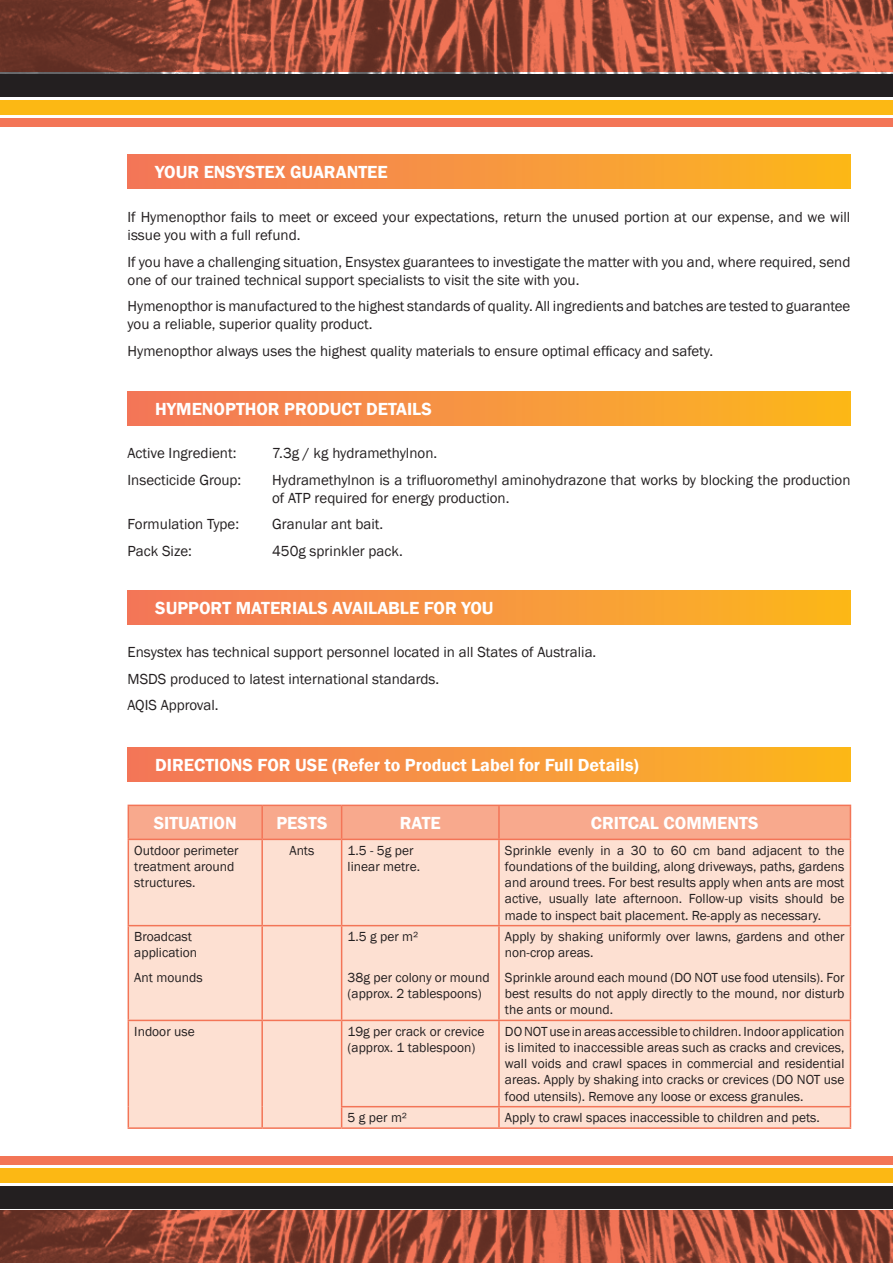
<style>
.page{position:relative;width:893px;height:1263px;background:#fff}
.page>*{position:absolute;margin:0;border:0;box-sizing:border-box;transform-origin:0 0}
.t1{font:600 18px "Franklin Gothic";color:#fff}
.t2{font:15px/18px "Franklin Gothic";color:#231f20}
.t3{font:13.5px/16.2px "Franklin Gothic";color:#231f20}
</style>
<div class="page">
<img style="left:0;top:0;width:893px;height:73px">
<img style="left:0;top:1211px;width:893px;height:52px">
<div style="left:0;top:1168px;width:893px;height:15px;background:#fcb814"></div>
<div style="left:0;top:1157px;width:893px;height:8px;background:#f37557"></div>
<div style="left:0;top:1186px;width:893px;height:22px;background:#231f20"></div>
<div style="left:0;top:100px;width:893px;height:15px;background:#fcb814"></div>
<div style="left:0;top:118px;width:893px;height:8px;background:#f37557"></div>
<div style="left:0;top:75px;width:893px;height:22px;background:#231f20"></div>
<div style="left:128px;top:391px;width:722px;height:34px;background:linear-gradient(to right,#f3765d,#fcb71e)"></div>
<div style="left:128px;top:154px;width:722px;height:34px;background:linear-gradient(to right,#f3765d,#fcb71e)"></div>
<div style="left:128px;top:590px;width:722px;height:34px;background:linear-gradient(to right,#f3765d,#fcb71e)"></div>
<div style="left:128px;top:747px;width:722px;height:34px;background:linear-gradient(to right,#f3765d,#fcb71e)"></div>
<div style="left:129px;top:806px;width:721px;height:33px;background:#f8a98d"></div>
<div style="left:129px;top:840px;width:721px;height:287px;background:#fde0d2"></div>
<hr style="left:128px;top:806px;width:1px;height:33px;background:#f37557">
<hr style="left:128px;top:805px;width:134px;height:1px;background:#f37557">
<hr style="left:261px;top:806px;width:2px;height:33px;background:#f37557">
<hr style="left:262px;top:805px;width:80px;height:1px;background:#f37557">
<hr style="left:342px;top:805px;width:157px;height:1px;background:#f37557">
<hr style="left:499px;top:805px;width:352px;height:1px;background:#f37557">
<hr style="left:341px;top:806px;width:1px;height:33px;background:#f37557">
<hr style="left:498px;top:806px;width:2px;height:33px;background:#f37557">
<hr style="left:850px;top:806px;width:1px;height:33px;background:#f37557">
<hr style="left:128px;top:840px;width:1px;height:85px;background:#f37557">
<hr style="left:128px;top:839px;width:134px;height:1px;background:#f37557">
<hr style="left:261px;top:840px;width:2px;height:85px;background:#f37557">
<hr style="left:262px;top:839px;width:80px;height:1px;background:#f37557">
<hr style="left:342px;top:839px;width:157px;height:1px;background:#f37557">
<hr style="left:499px;top:839px;width:352px;height:1px;background:#f37557">
<hr style="left:341px;top:840px;width:1px;height:85px;background:#f37557">
<hr style="left:498px;top:840px;width:2px;height:85px;background:#f37557">
<hr style="left:850px;top:840px;width:1px;height:85px;background:#f37557">
<hr style="left:128px;top:926px;width:1px;height:94px;background:#f37557">
<hr style="left:128px;top:1021px;width:1px;height:86px;background:#f37557">
<svg style="left:128px;top:1107px;width:1px;height:20px"></svg>
<hr style="left:128px;top:925px;width:134px;height:1px;background:#f37557">
<hr style="left:128px;top:1020px;width:134px;height:1px;background:#f37557">
<hr style="left:128px;top:1127px;width:134px;height:2px;background:#f37557">
<hr style="left:261px;top:926px;width:2px;height:94px;background:#f37557">
<hr style="left:261px;top:1021px;width:2px;height:86px;background:#f37557">
<hr style="left:261px;top:1107px;width:2px;height:20px;background:#f37557">
<hr style="left:262px;top:925px;width:80px;height:1px;background:#f37557">
<hr style="left:342px;top:925px;width:157px;height:1px;background:#f37557">
<hr style="left:499px;top:925px;width:352px;height:1px;background:#f37557">
<hr style="left:341px;top:926px;width:1px;height:94px;background:#f37557">
<hr style="left:498px;top:926px;width:2px;height:94px;background:#f37557">
<hr style="left:850px;top:926px;width:1px;height:94px;background:#f37557">
<hr style="left:341px;top:1021px;width:1px;height:85px;background:#f37557">
<hr style="left:498px;top:1021px;width:2px;height:85px;background:#f37557">
<hr style="left:850px;top:1021px;width:1px;height:85px;background:#f37557">
<svg style="left:341px;top:1107px;width:1px;height:20px"></svg>
<hr style="left:498px;top:1107px;width:2px;height:20px;background:#f37557">
<svg style="left:850px;top:1107px;width:1px;height:20px"></svg>
<hr style="left:262px;top:1020px;width:80px;height:1px;background:#f37557">
<hr style="left:342px;top:1020px;width:157px;height:1px;background:#f37557">
<hr style="left:499px;top:1020px;width:352px;height:1px;background:#f37557">
<hr style="left:341px;top:1106px;width:158px;height:1px;background:#f37557">
<hr style="left:499px;top:1106px;width:352px;height:1px;background:#f37557">
<hr style="left:262px;top:1127px;width:80px;height:2px;background:#f37557">
<hr style="left:342px;top:1127px;width:157px;height:2px;background:#f37557">
<hr style="left:499px;top:1127px;width:352px;height:2px;background:#f37557">
<h1 class="t1" style="left:155px;top:161px;width:234px">YOUR ENSYSTEX GUARANTEE</h1>
<p class="t2" style="left:128px;top:209px;width:724px">If Hymenopthor fails to meet or exceed your expectations, return the unused portion at our expense, and we will issue you with a full refund.</p>
<p class="t2" style="left:128px;top:253px;width:724px">If you have a challenging situation, Ensystex guarantees to investigate the matter with you and, where required, send one of our trained technical support specialists to visit the site with you.</p>
<p class="t2" style="left:128px;top:298px;width:724px">Hymenopthor is manufactured to the highest standards of quality. All ingredients and batches are tested to guarantee you a reliable, superior quality product.</p>
<p class="t2" style="left:128px;top:342px;width:587px">Hymenopthor always uses the highest quality materials to ensure optimal efficacy and safety.</p>
<h1 class="t1" style="left:155px;top:398px;width:276px">HYMENOPTHOR PRODUCT DETAILS</h1>
<p class="t2" style="left:128px;top:445px;width:110px">Active Ingredient:</p>
<p class="t2" style="left:272px;top:445px;width:167px">7.3g / kg hydramethylnon.</p>
<p class="t2" style="left:128px;top:471px;width:115px">Insecticide Group:</p>
<p class="t2" style="left:272px;top:471px;width:580px">Hydramethylnon is a trifluoromethyl aminohydrazone that works by blocking the production of ATP required for energy production.</p>
<p class="t2" style="left:128px;top:516px;width:113px">Formulation Type:</p>
<p class="t2" style="left:272px;top:516px;width:113px">Granular ant bait.</p>
<p class="t2" style="left:128px;top:542px;width:66px">Pack Size:</p>
<p class="t2" style="left:272px;top:542px;width:132px">450g sprinkler pack.</p>
<h1 class="t1" style="left:155px;top:596px;width:207px">SUPPORT MATERIALS AVAILA</h1>
<h1 class="t1" style="left:388px;top:596px;width:85px">BLE FOR YOU</h1>
<p class="t2" style="left:128px;top:639px;width:470px;line-height:26.5px">Ensystex has technical support personnel located in all States of Australia.<br>MSDS produced to latest international standards.<br>AQIS Approval.</p>
<h1 class="t1" style="left:155px;top:753px;width:485px">DIRECTIONS FOR US E (REFER TO PRODUCT LABEL FOR FULL DETAILS)</h1>
<h1 class="t1" style="left:154px;top:811px;width:85px">SITUATION</h1>
<h1 class="t1" style="left:276px;top:811px;width:51px">PESTS</h1>
<h1 class="t1" style="left:400px;top:811px;width:42px">RATE</h1>
<h1 class="t1" style="left:591px;top:811px;width:167px">CRITCAL COMMENTS</h1>
<p class="t3" style="left:134px;top:842px;width:106px">Outdoor perimeter treatment around structures.</p>
<p class="t3" style="left:289px;top:842px;width:26px">Ants</p>
<p class="t3" style="left:348px;top:842px;width:74px">1.5 - 5g per linear metre.</p>
<p class="t3" style="left:505px;top:842px;width:341px;text-align:justify">Sprinkle evenly in a 30 to 60 cm band adjacent to the foundations of the building, along driveways, paths, gardens and around trees. For best results apply when ants are most active, usually late afternoon. Follow-up visits should be made to inspect bait placement. Re-apply as necessary.</p>
<p class="t3" style="left:134px;top:929px;width:64px">Broadcast application</p>
<p class="t3" style="left:134px;top:970px;width:70px">Ant mounds</p>
<p class="t3" style="left:505px;top:929px;width:341px">Apply by shaking uniformly over lawns, gardens and other non-crop areas.</p>
<p class="t3" style="left:505px;top:970px;width:341px;text-align:justify">Sprinkle around each mound (DO NOT use food utensils). For best results do not apply directly to the mound, nor disturb the ants or mound.</p>
<p class="t3" style="left:348px;top:929px;width:72px">1.5 g per m²</p>
<p class="t3" style="left:348px;top:970px;width:144px">38g per colony or mound (approx. 2 tablespoons)</p>
<p class="t3" style="left:134px;top:1023px;width:62px">Indoor use</p>
<p class="t3" style="left:348px;top:1023px;width:138px">19g per crack or crevice (approx. 1 tablespoon)</p>
<p class="t3" style="left:505px;top:1023px;width:341px;text-align:justify">DO NOT use in areas accessible to children. Indoor application is limited to inaccessible areas such as cracks and crevices, wall voids and crawl spaces in commercial and residential areas. Apply by shaking into cracks or crevices (DO NOT use food utensils). Remove any loose or excess granules.</p>
<p class="t3" style="left:348px;top:1110px;width:61px">5 g per m²</p>
<p class="t3" style="left:505px;top:1110px;width:316px">Apply to crawl spaces inaccessible to children and pets.</p>
</div>
